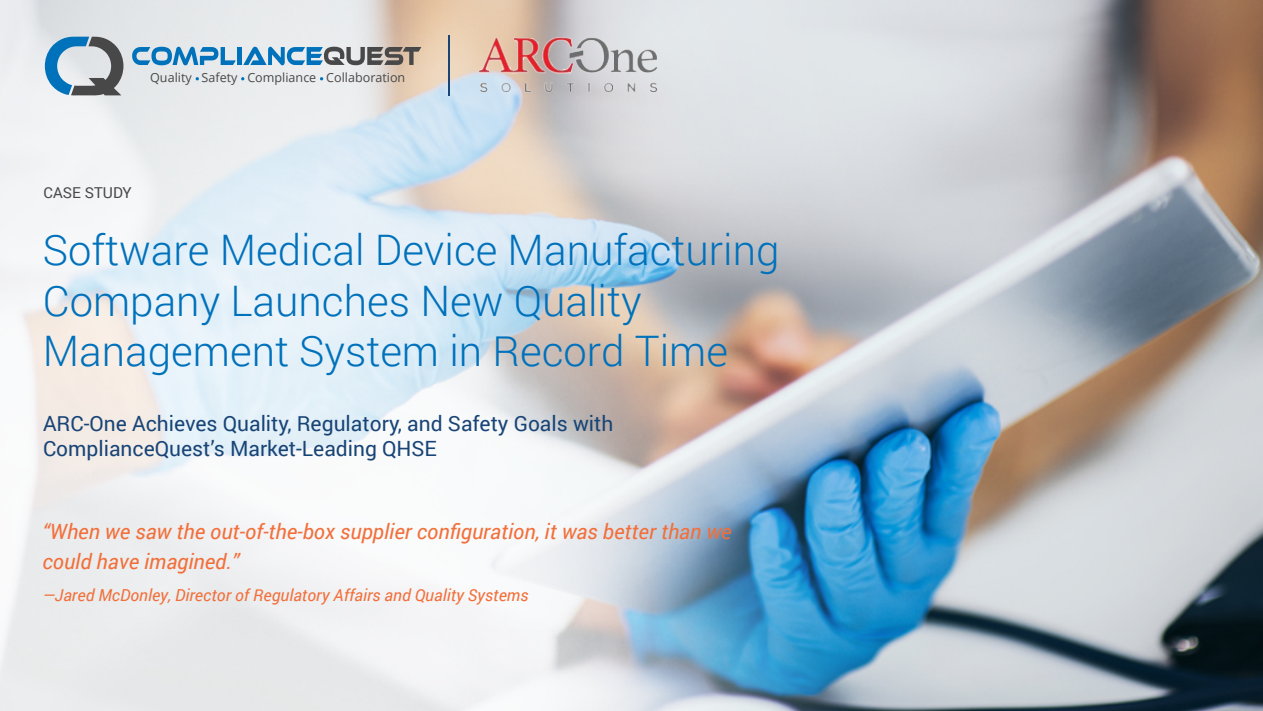
<style>
.page{position:relative;width:1263px;height:711px;background:#fff}
.page>*{position:absolute;margin:0;border:0;box-sizing:border-box;transform-origin:0 0}
.t1{font:300 42px/50.4px "Roboto";color:#0071bb}
.t2{font:21px/25.2px "Roboto";color:#184476}
.t3{font:italic 21px/30px "Roboto";color:#f26f3a}
.t4{font:italic 16.5px "Roboto";color:#f26f3a}
.t5{font:15px "Roboto";color:#4a4749}
.t6{font:12.6px "Open Sans";color:#494848}
</style>
<div class="page">
<img style="left:0;top:0;width:1263px;height:710px">
<hr style="left:448px;top:35px;width:2px;height:60px;background:#184476">
<img style="left:478px;top:36px;width:182px;height:59px">
<svg style="left:45px;top:37px;width:78px;height:58px"></svg>
<svg style="left:132px;top:47px;width:104px;height:18px"></svg>
<div style="left:237px;top:47px;width:5px;height:18px;background:#0071bb"></div>
<svg style="left:243px;top:47px;width:178px;height:18px"></svg>
<p class="t6" style="left:150px;top:69px;width:257px">Quality Safety Compliance Collaboration</p>
<p class="t5" style="left:44px;top:181px;width:90px">CASE STUDY</p>
<h1 class="t1" style="left:43px;top:223px;width:738px">Software Medical Device Manufacturing<br>Company Launches New Quality<br>Management System in Record Time</h1>
<p class="t2" style="left:43px;top:410px;width:572px">ARC-One Achieves Quality, Regulatory, and Safety Goals with<br>ComplianceQuest’s Market-Leading QHSE</p>
<p class="t3" style="left:42px;top:515px;width:691px">“When we saw the out-of-the-box supplier configuration, it was better than we could have imagined.”</p>
<p class="t4" style="left:42px;top:582px;width:488px">—Jared McDonley, Director of Regulatory Affairs and Quality Systems</p>
</div>
